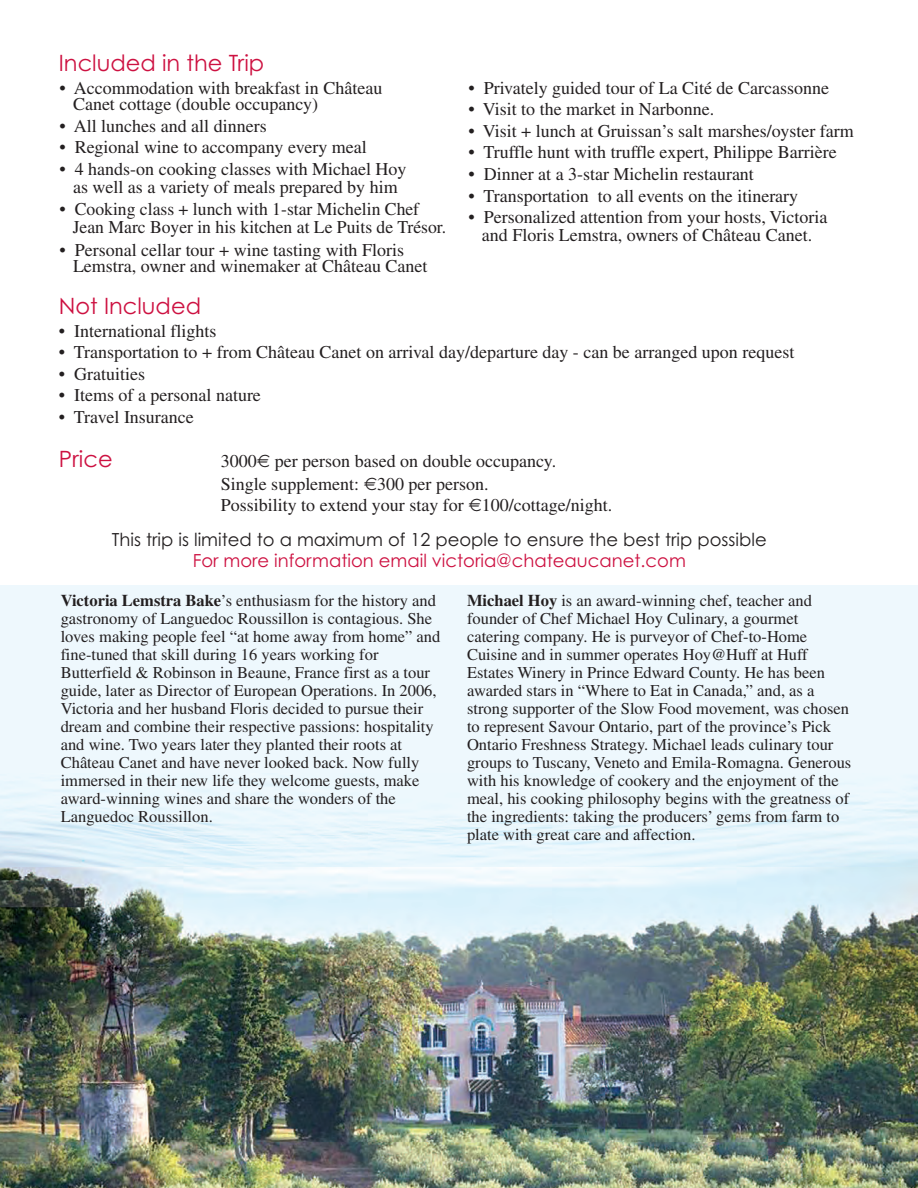
<style>
.page{position:relative;width:918px;height:1188px;background:#fff}
.page>*{position:absolute;margin:0;border:0;box-sizing:border-box;transform-origin:0 0}
.t1{font:22.5px "Century Gothic";color:#cd1141}
.t2{font:18px/18px "Times";color:#231f20}
.t3{font:18px "Century Gothic";color:#231f20}
.t4{font:18px "Century Gothic";color:#cd1141}
.t5{font:16.5px/18px "Times";color:#231f20}
.s1{font-weight:700}
</style>
<div class="page">
<img style="left:0;top:867px;width:918px;height:321px">
<div style="left:0;top:586px;width:918px;height:188px;background:#eef8fd"></div>
<h1 class="t1" style="left:59px;top:50px;width:207px">Included in the Trip</h1>
<p class="t2" style="left:73px;top:81px;width:311px;line-height:16.5px;text-indent:-14px">• Accommodation with breakfast in Château<br>Canet cottage (double occupancy)</p>
<p class="t2" style="left:60px;top:118px;width:209px">• All lunches and all dinners</p>
<p class="t2" style="left:60px;top:140px;width:309px">• Regional wine to accompany every meal</p>
<p class="t2" style="left:60px;top:162px;width:348px;text-align:center">• 4 hands-on cooking classes with Michael Hoy as well as a variety of meals prepared by him</p>
<p class="t2" style="left:73px;top:202px;width:375px;text-indent:-13px">• Cooking class + lunch with 1-star Michelin Chef<br>Jean Marc Boyer in his kitchen at Le Puits de Trésor.</p>
<p class="t2" style="left:73px;top:243px;width:356px;line-height:16.5px;text-indent:-14px">• Personal cellar tour + wine tasting with Floris<br>Lemstra, owner and winemaker at Château Canet</p>
<p class="t2" style="left:468px;top:80px;width:362px">• Privately guided tour of La Cité de Carcassonne</p>
<p class="t2" style="left:468px;top:102px;width:247px">• Visit to the market in Narbonne.</p>
<p class="t2" style="left:468px;top:124px;width:387px">• Visit + lunch at Gruissan’s salt marshes/oyster farm</p>
<p class="t2" style="left:468px;top:145px;width:370px">• Truffle hunt with truffle expert, Philippe Barrière</p>
<p class="t2" style="left:468px;top:167px;width:287px">• Dinner at a 3-star Michelin restaurant</p>
<p class="t2" style="left:468px;top:188px;width:331px">• Transportation to all events on the itinerary</p>
<p class="t2" style="left:468px;top:210px;width:360px;text-align:center">• Personalized attention from your hosts, Victoria and Floris Lemstra, owners of Château Canet.</p>
<h1 class="t1" style="left:59px;top:293px;width:144px">Not Included</h1>
<p class="t2" style="left:59px;top:323px;width:159px">• International flights</p>
<p class="t2" style="left:59px;top:345px;width:737px">• Transportation to + from Château Canet on arrival day/departure day - can be arranged upon request</p>
<p class="t2" style="left:59px;top:367px;width:88px">• Gratuities</p>
<p class="t2" style="left:59px;top:388px;width:204px">• Items of a personal nature</p>
<p class="t2" style="left:59px;top:410px;width:137px">• Travel Insurance</p>
<h1 class="t1" style="left:59px;top:446px;width:55px">Price</h1>
<p class="t2" style="left:221px;top:452px;width:393px;line-height:22.2px">3000 per person based on double occupancy.<br>Single supplement: 300 per person.<br>Possibility to extend your stay for 100/cottage/night.</p>
<p class="t3" style="left:112px;top:529px;width:656px">This trip is limited to a maximum of 12 people to ensure the best trip possible</p>
<p class="t4" style="left:193px;top:551px;width:495px">For more information email victoria@chateaucanet.com</p>
<p class="t5" style="left:61px;top:593px;width:381px"><span class="s1">Victoria Lemstra Bake</span>’s enthusiasm for the history and gastronomy of Languedoc Roussillon is contagious. She loves making people feel “at home away from home” and fine-tuned that skill during 16 years working for Butterfield &amp; Robinson in Beaune, France first as a tour guide, later as Director of European Operations. In 2006, Victoria and her husband Floris decided to pursue their dream and combine their respective passions: hospitality and wine. Two years later they planted their roots at Château Canet and have never looked back. Now fully immersed in their new life they welcome guests, make award-winning wines and share the wonders of the Languedoc Roussillon.</p>
<p class="t5" style="left:467px;top:593px;width:386px"><span class="s1">Michael Hoy</span> is an award-winning chef, teacher and founder of Chef Michael Hoy Culinary, a gourmet catering company. He is purveyor of Chef-to-Home Cuisine and in summer operates Hoy@Huff at Huff Estates Winery in Prince Edward County. He has been awarded stars in “Where to Eat in Canada,” and, as a strong supporter of the Slow Food movement, was chosen to represent Savour Ontario, part of the province’s Pick Ontario Freshness Strategy. Michael leads culinary tour groups to Tuscany, Veneto and Emila-Romagna. Generous with his knowledge of cookery and the enjoyment of the meal, his cooking philosophy begins with the greatness of the ingredients: taking the producers’ gems from farm to plate with great care and affection.</p>
</div>
